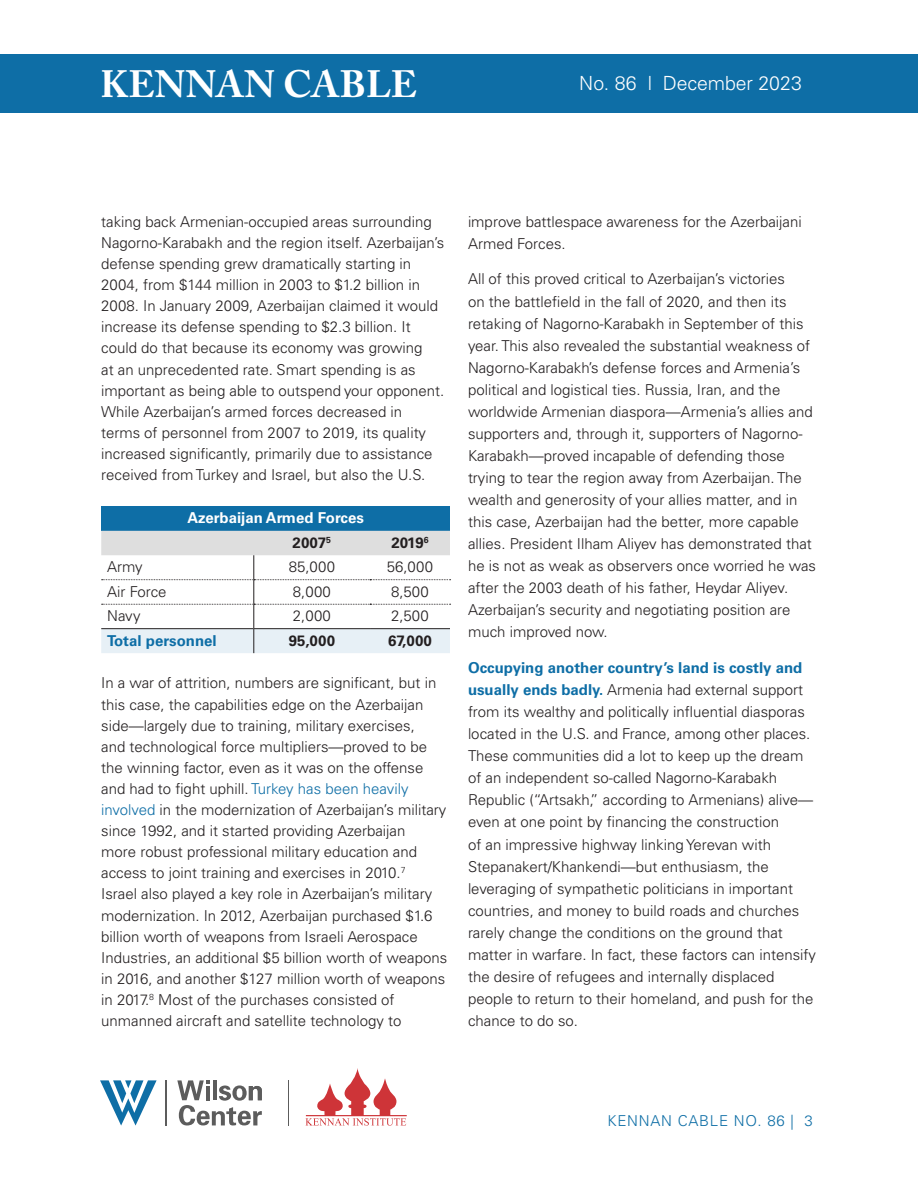
<style>
.page{position:relative;width:918px;height:1188px;background:#fff}
.page>*{position:absolute;margin:0;border:0;box-sizing:border-box;transform-origin:0 0}
.t1{font:700 37.8px "Adobe Caslon Pro";letter-spacing:.005em;color:#fff}
.t2{font:300 19.5px "Univers LT Pro 45";letter-spacing:-.005em;color:#fff}
.T{font:300 15px/22px "Univers LT Pro 45";color:#231f20}
.T-2{font:700 15px "Univers LT Pro 65";color:#231f20}
.T-3{font:700 15px "Univers LT Pro 65";color:#fff}
.t3{font:300 15px "Univers LT Pro 45";letter-spacing:.05em;color:#0e6ea6}
.T-4{font:700 15px "Univers LT Pro 65";color:#0e6ea6}
.s1{color:#0e6ea6}
.s2{font-family:"Univers LT Pro 65";font-weight:700;color:#0e6ea6}
</style>
<div class="page">
<hr style="left:165px;top:1080px;width:2px;height:46px;background:#5c5c5c">
<svg style="left:177px;top:1080px;width:85px;height:46px"></svg>
<svg style="left:100px;top:1080px;width:57px;height:46px"></svg>
<hr style="left:288px;top:1080px;width:1px;height:46px;background:#5c5c5c">
<svg style="left:305px;top:1068px;width:102px;height:58px"></svg>
<div style="left:101px;top:506px;width:349px;height:25px;background:#0e6ea6"></div>
<svg style="left:101px;top:531px;width:350px;height:122px"></svg>
<div style="left:0;top:54px;width:918px;height:59px;background:#0e6ea6"></div>
<h1 class="t1" style="left:100px;top:62px;width:318px">KENNAN CABLE</h1>
<h2 class="t2" style="left:579px;top:71px;width:224px">No. 86 l December 2023</h2>
<p class="T" style="left:101px;top:211px;width:345px;line-height:21.1px">taking back Armenian-occupied areas surrounding Nagorno-Karabakh and the region itself. Azerbaijan’s defense spending grew dramatically starting in 2004, from $144 million in 2003 to $1.2 billion in 2008. In January 2009, Azerbaijan claimed it would increase its defense spending to $2.3 billion. It could do that because its economy was growing<br>at an unprecedented rate. Smart spending is as important as being able to outspend your opponent.<br>While Azerbaijan’s armed forces decreased in terms of personnel from 2007 to 2019, its quality increased significantly, primarily due to assistance received from Turkey and Israel, but also the U.S.</p>
<p class="T-3" style="left:187px;top:507px;width:178px">Azerbaijan Armed Forces</p>
<p class="T-2" style="left:293px;top:532px;width:40px">2007<sup>5</sup></p>
<p class="T-2" style="left:391px;top:532px;width:39px">2019<sup>6</sup></p>
<p class="T" style="left:107px;top:555px;width:37px">Army</p>
<p class="T" style="left:289px;top:555px;width:48px">85,000</p>
<p class="T" style="left:387px;top:555px;width:48px">56,000</p>
<p class="T" style="left:107px;top:580px;width:61px">Air Force</p>
<p class="T" style="left:293px;top:580px;width:40px">8,000</p>
<p class="T" style="left:391px;top:580px;width:39px">8,500</p>
<p class="T" style="left:107px;top:604px;width:35px">Navy</p>
<p class="T" style="left:293px;top:604px;width:40px">2,000</p>
<p class="T" style="left:391px;top:604px;width:39px">2,500</p>
<p class="T-4" style="left:107px;top:630px;width:111px">Total personnel</p>
<p class="T-2" style="left:289px;top:630px;width:48px">95,000</p>
<p class="T-2" style="left:388px;top:630px;width:45px">67,000</p>
<p class="T" style="left:101px;top:672px;width:347px;line-height:21.1px">In a war of attrition, numbers are significant, but in this case, the capabilities edge on the Azerbaijan side—largely due to training, military exercises,<br>and technological force multipliers—proved to be the winning factor, even as it was on the offense and had to fight uphill. <span class="s1">Turkey has been heavily involved</span> in the modernization of Azerbaijan’s military since 1992, and it started providing Azerbaijan<br>more robust professional military education and access to joint training and exercises in 2010.<sup>7<br></sup>Israel also played a key role in Azerbaijan’s military modernization. In 2012, Azerbaijan purchased $1.6 billion worth of weapons from Israeli Aerospace Industries, an additional $5 billion worth of weapons in 2016, and another $127 million worth of weapons in 2017.<sup>8</sup> Most of the purchases consisted of unmanned aircraft and satellite technology to</p>
<p class="T" style="left:468px;top:210px;width:335px">improve battlespace awareness for the Azerbaijani<br>Armed Forces.</p>
<p class="T" style="left:468px;top:268px;width:350px">All of this proved critical to Azerbaijan’s victories<br>on the battlefield in the fall of 2020, and then its retaking of Nagorno-Karabakh in September of this year. This also revealed the substantial weakness of Nagorno-Karabakh’s defense forces and Armenia’s political and logistical ties. Russia, Iran, and the worldwide Armenian diaspora—Armenia’s allies and supporters and, through it, supporters of Nagorno-Karabakh—proved incapable of defending those trying to tear the region away from Azerbaijan. The wealth and generosity of your allies matter, and in this case, Azerbaijan had the better, more capable allies. President Ilham Aliyev has demonstrated that he is not as weak as observers once worried he was after the 2003 death of his father, Heydar Aliyev.<br>Azerbaijan’s security and negotiating position are much improved now.</p>
<p class="T" style="left:468px;top:656px;width:350px"><span class="s2">Occupying another country’s land is costly and usually ends badly.</span> Armenia had external support from its wealthy and politically influential diasporas located in the U.S. and France, among other places.<br>These communities did a lot to keep up the dream of an independent so-called Nagorno-Karabakh Republic (“Artsakh,” according to Armenians) alive— even at one point by financing the construction<br>of an impressive highway linking Yerevan with Stepanakert/Khankendi—but enthusiasm, the leveraging of sympathetic politicians in important countries, and money to build roads and churches rarely change the conditions on the ground that matter in warfare. In fact, these factors can intensify the desire of refugees and internally displaced people to return to their homeland, and push for the chance to do so.</p>
<p class="t3" style="left:607px;top:1110px;width:207px">KENNAN CABLE NO. 86 | 3</p>
</div>
